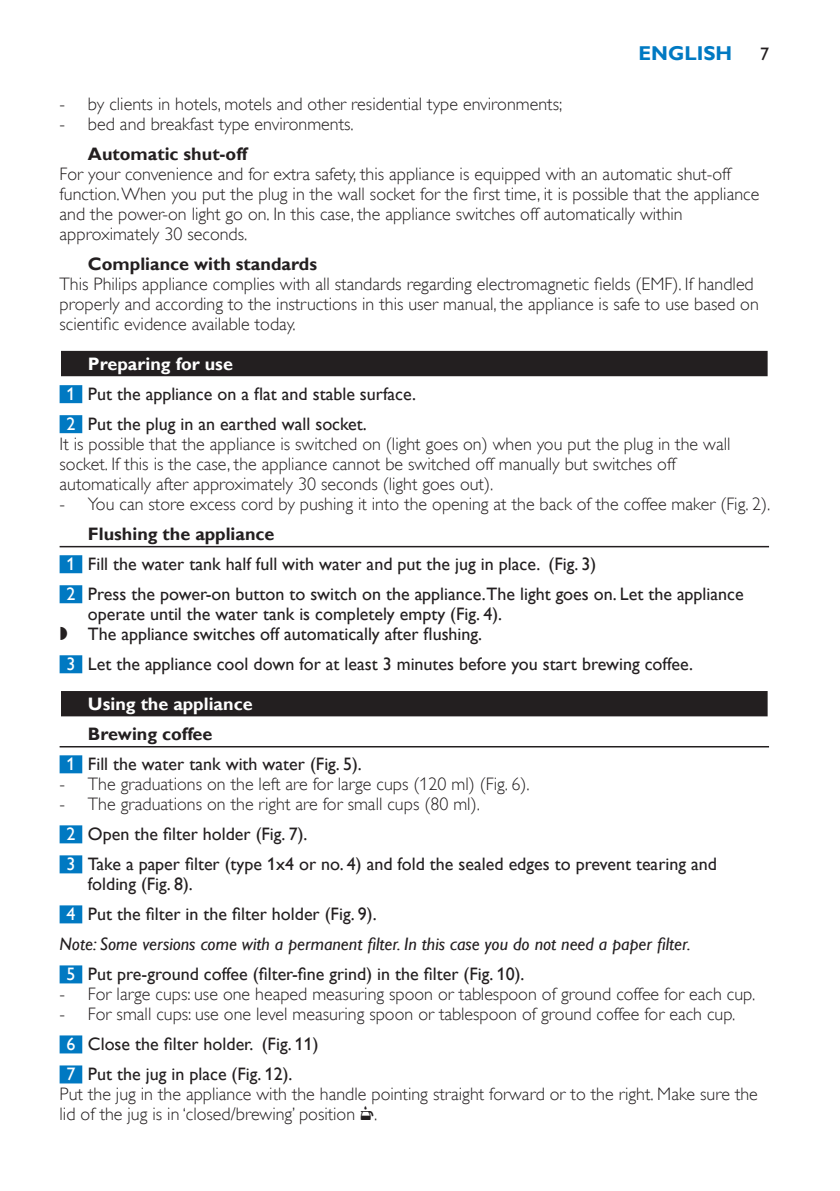
<style>
.page{position:relative;width:840px;height:1191px;background:#fff}
.page>*{position:absolute;margin:0;border:0;box-sizing:border-box;transform-origin:0 0}
.t1{font:700 20px "Gill Sans Alt One WGL";color:#0079c2}
.t2{font:18px/20px "Gill Sans Alt One WGL Light";color:#231f20}
.t3{font:18px/30px "Gill Sans Alt One WGL";color:#231f20}
.t4{font:italic 18px "Gill Sans Alt One WGL";color:#231f20}
.t5{font:700 18px "Gill Sans Alt One WGL";color:#231f20}
.t6{font:700 18px "Gill Sans Alt One WGL";color:#fff}
.s1{font-weight:700;color:#fff}
.s2{color:#fff}
.s3{font-weight:700}
.s4{font-family:"Philips Ll Font Plain"}
.s5{font-family:"Philipslll Font"}
</style>
<div class="page">
<div style="left:60px;top:350px;width:708px;height:28px;background:#cbcaca"></div>
<div style="left:61px;top:351px;width:706px;height:25px;background:#231f20"></div>
<div style="left:60px;top:385px;width:22px;height:18px;background:#0079c2"></div>
<div style="left:60px;top:415px;width:22px;height:18px;background:#0079c2"></div>
<hr style="left:60px;top:546px;width:708px;height:1px;background:#231f20">
<div style="left:60px;top:555px;width:22px;height:18px;background:#0079c2"></div>
<div style="left:60px;top:585px;width:22px;height:18px;background:#0079c2"></div>
<div style="left:60px;top:655px;width:22px;height:18px;background:#0079c2"></div>
<div style="left:60px;top:690px;width:708px;height:28px;background:#aaa8a9"></div>
<div style="left:61px;top:691px;width:706px;height:25px;background:#231f20"></div>
<hr style="left:60px;top:746px;width:708px;height:1px;background:#231f20">
<div style="left:60px;top:755px;width:22px;height:18px;background:#0079c2"></div>
<div style="left:60px;top:825px;width:22px;height:18px;background:#0079c2"></div>
<div style="left:60px;top:855px;width:22px;height:18px;background:#0079c2"></div>
<div style="left:60px;top:905px;width:22px;height:18px;background:#0079c2"></div>
<div style="left:60px;top:965px;width:22px;height:18px;background:#0079c2"></div>
<div style="left:60px;top:1035px;width:22px;height:18px;background:#0079c2"></div>
<div style="left:60px;top:1065px;width:22px;height:18px;background:#0079c2"></div>
<p class="t1" style="left:638px;top:40px;width:95px">English</p>
<p class="t3" style="left:759px;top:39px;width:10px">7</p>
<p class="t2" style="left:60px;top:94px;width:504px">- by clients in hotels, motels and other residential type environments;</p>
<p class="t2" style="left:60px;top:114px;width:295px">- bed and breakfast type environments.</p>
<p class="t5" style="left:88px;top:142px;width:161px">Automatic shut-off</p>
<p class="t2" style="left:60px;top:164px;width:700px">For your convenience and for extra safety, this appliance is equipped with an automatic shut-off function. When you put the plug in the wall socket for the first time, it is possible that the appliance and the power-on light go on. In this case, the appliance switches off automatically within approximately 30 seconds.</p>
<p class="t5" style="left:88px;top:252px;width:230px">Compliance with standards</p>
<p class="t2" style="left:60px;top:274px;width:700px">This Philips appliance complies with all standards regarding electromagnetic fields (EMF). If handled properly and according to the instructions in this user manual, the appliance is safe to use based on scientific evidence available today.</p>
<p class="t3" style="left:66px;top:349px;width:351px;text-indent:22px"><span class="s1">Preparing for use<br></span><span class="s2">1</span> Put the appliance on a flat and stable surface.<br><span class="s2">2</span> Put the plug in an earthed wall socket.</p>
<p class="t2" style="left:60px;top:434px;width:672px">It is possible that the appliance is switched on (light goes on) when you put the plug in the wall socket. If this is the case, the appliance cannot be switched off manually but switches off automatically after approximately 30 seconds (light goes out).</p>
<p class="t2" style="left:60px;top:494px;width:711px">- You can store excess cord by pushing it into the opening at the back of the coffee maker (Fig. 2).</p>
<p class="t3" style="left:66px;top:519px;width:678px;text-indent:22px"><span class="s3">Flushing the appliance<br></span><span class="s2">1</span> Fill the water tank half full with water and put the jug in place. (Fig. 3)<br><span class="s2">2</span> Press the power-on button to switch on the appliance.The light goes on. Let the appliance</p>
<p class="t3" style="left:60px;top:604px;width:444px;line-height:20px;text-indent:28px">operate until the water tank is completely empty (Fig. 4). <span class="s4">,</span> The appliance switches off automatically after flushing.</p>
<p class="t3" style="left:66px;top:649px;width:627px"><span class="s2">3</span> Let the appliance cool down for at least 3 minutes before you start brewing coffee.</p>
<p class="t6" style="left:88px;top:692px;width:166px">Using the appliance</p>
<p class="t3" style="left:66px;top:719px;width:297px;text-indent:22px"><span class="s3">Brewing coffee<br></span><span class="s2">1</span> Fill the water tank with water (Fig. 5).</p>
<p class="t2" style="left:60px;top:774px;width:471px">- The graduations on the left are for large cups (120 ml) (Fig. 6).</p>
<p class="t2" style="left:60px;top:794px;width:421px">- The graduations on the right are for small cups (80 ml).</p>
<p class="t3" style="left:66px;top:819px;width:651px"><span class="s2">2</span> Open the filter holder (Fig. 7).<br><span class="s2">3</span> Take a paper filter (type 1x4 or no. 4) and fold the sealed edges to prevent tearing and</p>
<p class="t3" style="left:88px;top:869px;width:106px">folding (Fig. 8).</p>
<p class="t3" style="left:66px;top:899px;width:311px"><span class="s2">4</span> Put the filter in the filter holder (Fig. 9).</p>
<p class="t4" style="left:60px;top:931px;width:632px">Note: Some versions come with a permanent filter. In this case you do not need a paper filter.</p>
<p class="t3" style="left:66px;top:959px;width:459px"><span class="s2">5</span> Put pre-ground coffee (filter-fine grind) in the filter (Fig. 10).</p>
<p class="t2" style="left:60px;top:984px;width:696px">- For large cups: use one heaped measuring spoon or tablespoon of ground coffee for each cup.</p>
<p class="t2" style="left:60px;top:1004px;width:677px">- For small cups: use one level measuring spoon or tablespoon of ground coffee for each cup.</p>
<p class="t3" style="left:66px;top:1029px;width:253px"><span class="s2">6</span> Close the filter holder. (Fig. 11)<br><span class="s2">7</span> Put the jug in place (Fig. 12).</p>
<p class="t2" style="left:60px;top:1084px;width:699px">Put the jug in the appliance with the handle pointing straight forward or to the right. Make sure the lid of the jug is in ‘closed/brewing’ position <span class="s5">r</span>.</p>
</div>
